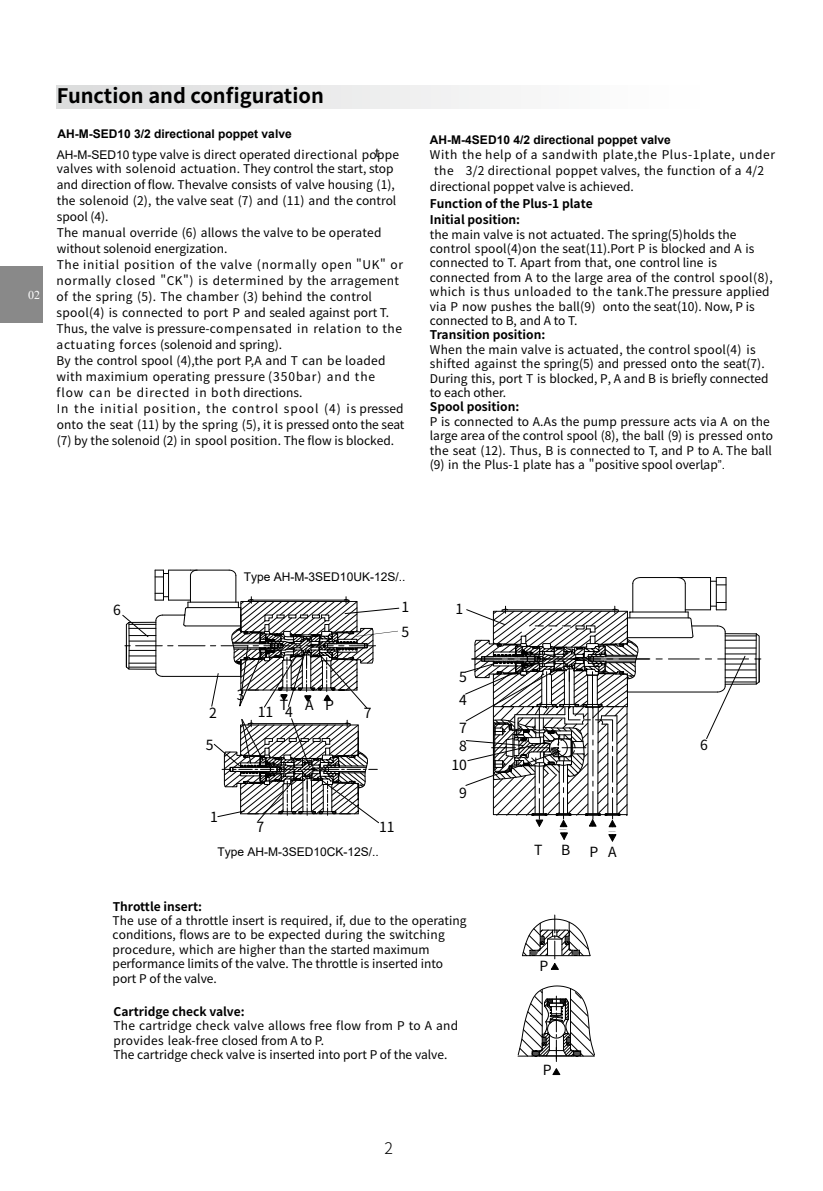
<style>
.page{position:relative;width:823px;height:1191px;background:#fff}
.page>*{position:absolute;margin:0;border:0;box-sizing:border-box;transform-origin:0 0}
.t1{font:700 20px "Noto Sans Hans";color:#000}
.t2{font:300 16px "Noto Sans Hans";color:#000}
.t3{font:14px/18.4px "Noto Sans Hans";color:#000}
.t4{font:12px/14.4px "Noto Sans Hans";letter-spacing:.005em;color:#000}
.t5{font:700 12px/16px "Noto Sans Hans";color:#000}
.t6{font:700 12px "Arial";color:#000}
.t7{font:12px "Arial";color:#000}
.t8{font:12px "Noto Sans Hans";letter-spacing:.045em;color:#000}
.t9{font:12px "Times New Roman";color:#fff}
.s1{font-family:"Arial"}
</style>
<div class="page">
<div style="left:0;top:266px;width:43px;height:57px;background:#898989"></div>
<svg style="left:214px;top:718px;width:165px;height:105px"></svg>
<svg style="left:122px;top:569px;width:277px;height:139px"></svg>
<svg style="left:517px;top:985px;width:78px;height:76px"></svg>
<svg style="left:522px;top:915px;width:68px;height:55px"></svg>
<svg style="left:552px;top:1068px;width:9px;height:7px"></svg>
<svg style="left:465px;top:577px;width:295px;height:265px"></svg>
<div style="left:57px;top:85px;width:652px;height:24px;background:linear-gradient(to right,#dbdcdc,#fff)"></div>
<p class="t9" style="left:28px;top:287px;width:13px">02</p>
<h1 class="t1" style="left:57px;top:84px;width:268px">Function and configuration</h1>
<p class="t6" style="left:57px;top:125px;width:236px">AH-M-SED10 3/2 directional poppet valve</p>
<p class="t4" style="left:57px;top:148px;width:344px"><span class="s1">AH-M-SED10</span> type valve is direct operated directional pot ppe valves with solenoid actuation. They control the start, stop</p>
<p class="t4" style="left:57px;top:177px;width:349px;line-height:16px">and direction of flow. Thevalve consists of valve housing (1), the solenoid (2), the valve seat (7) and (11) and the control spool (4).<br>The manual override (6) allows the valve to be operated without solenoid energization.<br>The initial position of the valve (normally open "UK" or normally closed "CK") is determined by the arragement of the spring (5). The chamber (3) behind the control spool(4) is connected to port P and sealed against port T.<br>Thus, the valve is pressure-compensated in relation to the actuating forces (solenoid and spring).<br>By the control spool (4),the port P,A and T can be loaded with maximium operating pressure (350bar) and the flow can be directed in both directions.<br>In the initial position, the control spool (4) is pressed onto the seat (11) by the spring (5), it is pressed onto the seat (7) by the solenoid (2) in spool position. The flow is blocked.</p>
<p class="t6" style="left:429px;top:132px;width:242px">AH-M-4SED10 4/2 directional poppet valve</p>
<p class="t8" style="left:429px;top:147px;width:346px">With the help of a sandwith plate,the Plus-1plate, under</p>
<p class="t4" style="left:434px;top:163px;width:331px">the 3/2 directional poppet valves, the function of a 4/2</p>
<p class="t4" style="left:429px;top:179px;width:205px">directional poppet valve is achieved.</p>
<p class="t5" style="left:429px;top:196px;width:164px">Function of the Plus-1 plate<br>Initial position:</p>
<p class="t4" style="left:429px;top:227px;width:344px">the main valve is not actuated. The spring(5)holds the control spool(4)on the seat(11).Port P is blocked and A is connected to T. Apart from that, one control line is connected from A to the large area of the control spool(8), which is thus unloaded to the tank.The pressure applied via P now pushes the ball(9) onto the seat(10). Now, P is connected to B, and A to T.</p>
<p class="t5" style="left:429px;top:327px;width:117px">Transition position:</p>
<p class="t4" style="left:429px;top:342px;width:340px">When the main valve is actuated, the control spool(4) is shifted against the spring(5) and pressed onto the seat(7).<br>During this, port T is blocked, P, A and B is briefly connected to each other.</p>
<p class="t5" style="left:429px;top:399px;width:91px">Spool position:</p>
<p class="t4" style="left:429px;top:414px;width:344px">P is connected to A.As the pump pressure acts via A on the large area of the control spool (8), the ball (9) is pressed onto the seat (12). Thus, B is connected to T, and P to A. The ball (9) in the Plus-1 plate has a "positive spool overlap<span class="s1">”.</span></p>
<p class="t4" style="left:372px;top:149px;width:184px">.25 M-.SED10...L1X型电磁换向阀</p>
<p class="t3" style="left:113px;top:601px;width:9px">6</p>
<p class="t7" style="left:244px;top:568px;width:163px">Type AH-M-3SED10UK-12S/..</p>
<p class="t3" style="left:401px;top:598px;width:9px">1</p>
<p class="t3" style="left:209px;top:703px;width:9px">2</p>
<p class="t3" style="left:206px;top:735px;width:9px">5</p>
<p class="t3" style="left:236px;top:686px;width:9px">3</p>
<p class="t3" style="left:279px;top:696px;width:56px">T AP</p>
<p class="t3" style="left:257px;top:702px;width:17px">11</p>
<p class="t3" style="left:285px;top:702px;width:9px">4</p>
<p class="t3" style="left:363px;top:703px;width:9px">7</p>
<p class="t3" style="left:401px;top:622px;width:9px">5</p>
<p class="t3" style="left:210px;top:808px;width:9px">1</p>
<p class="t3" style="left:256px;top:818px;width:9px">7</p>
<p class="t3" style="left:379px;top:818px;width:17px">11</p>
<p class="t7" style="left:217px;top:844px;width:163px">Type AH-M-3SED10CK-12S/..</p>
<p class="t3" style="left:455px;top:600px;width:9px">1</p>
<p class="t3" style="left:459px;top:666px;width:9px;line-height:22.6px">5<br>4</p>
<p class="t3" style="left:451px;top:719px;width:17px;text-align:center">7<br>8<br>10</p>
<p class="t3" style="left:459px;top:784px;width:9px">9</p>
<p class="t5" style="left:113px;top:898px;width:91px">Throttle insert:</p>
<p class="t4" style="left:112px;top:913px;width:355px">The use of a throttle insert is required, if, due to the operating conditions, flows are to be expected during the switching procedure, which are higher than the started maximum performance limits of the valve. The throttle is inserted into port P of the valve.</p>
<p class="t5" style="left:113px;top:1003px;width:132px">Cartridge check valve:</p>
<p class="t4" style="left:113px;top:1019px;width:346px">The cartridge check valve allows free flow from P to A and provides leak-free closed from A to P.<br>The cartridge check valve is inserted into port P of the valve.</p>
<h2 class="t2" style="left:384px;top:1139px;width:10px">2</h2>
<p class="t3" style="left:534px;top:841px;width:10px">T</p>
<p class="t3" style="left:561px;top:841px;width:11px">B</p>
<p class="t3" style="left:589px;top:842px;width:28px">P A</p>
<p class="t3" style="left:539px;top:957px;width:10px">P</p>
<p class="t3" style="left:542px;top:1060px;width:10px">P</p>
<p class="t3" style="left:699px;top:736px;width:9px">6</p>
</div>
